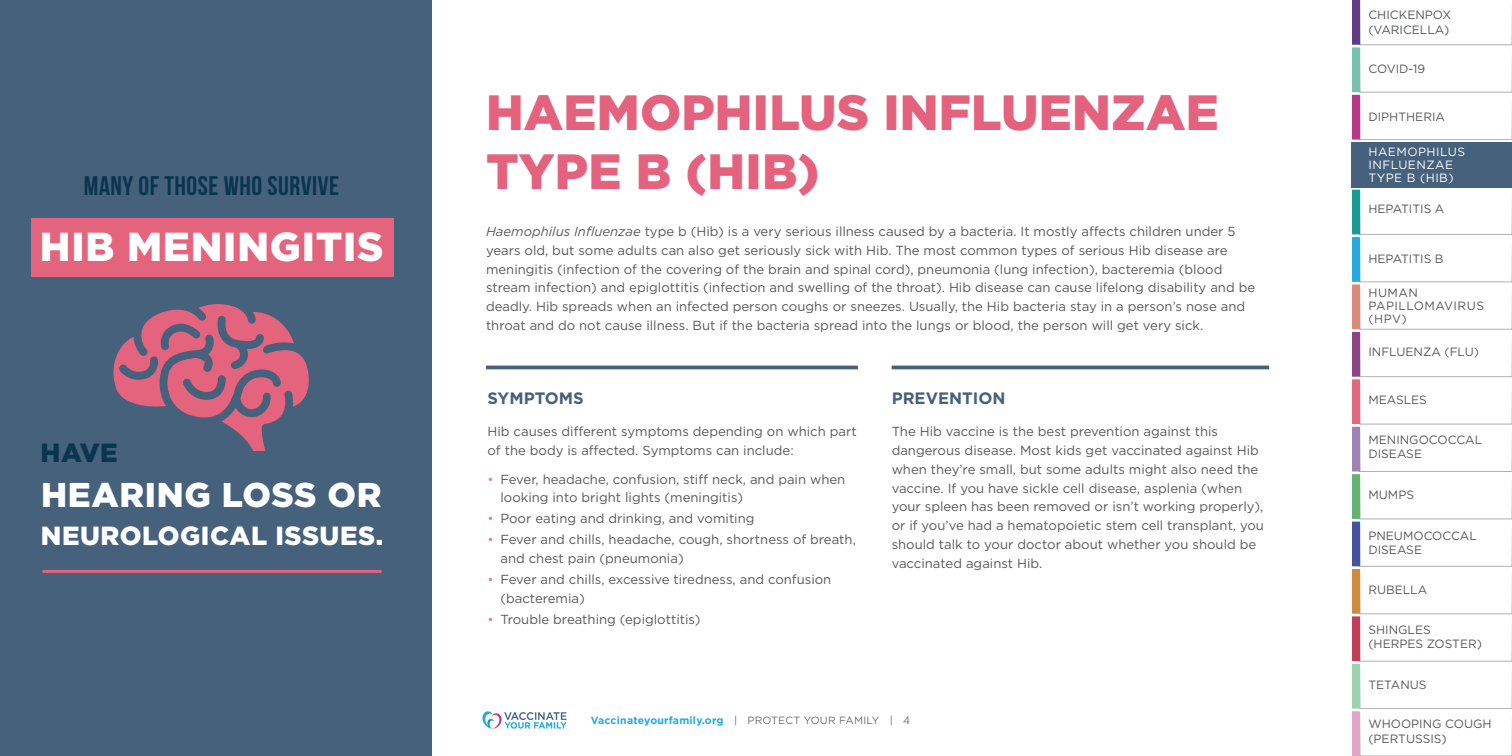
<style>
.page{position:relative;width:1512px;height:756px;background:#fff}
.page>*{position:absolute;margin:0;border:0;box-sizing:border-box;transform-origin:0 0}
.t1{font:900 49.5px/59.4px "Gotham";letter-spacing:.005em;color:#e4627d}
.t2{font:900 40.35px "Gotham";letter-spacing:.02em;color:#fff}
.t3{font:900 34.35px "Gotham";letter-spacing:.02em;color:#fff}
.t4{font:27px "Bebas Neue";letter-spacing:.02em;color:#0a354e}
.t5{font:900 26.25px "Gotham";letter-spacing:.02em;color:#fff}
.t6{font:900 26.25px "Gotham";color:#0a354e}
.subhead{font:700 16.5px "Gotham";color:#45617c}
.body{font:13.2px/18.8px "Gotham";color:#57585a}
.t7{font:12px/14.2px "Gotham";color:#57585a}
.name_side{font:12px/12.8px "Gotham";letter-spacing:.04em;color:#fff}
.t8{font:12px/12.8px "Gotham";letter-spacing:.04em;color:#57585a}
.t9{font:700 10.5px "Gotham";letter-spacing:.02em;color:#24aae1}
.s1{font-style:italic}
.s2{color:#e98191}
.s3{font-weight:400;color:#6c6d70}
</style>
<div class="page">
<svg style="left:1352px;top:0;width:8px;height:756px;background:#958596"></svg>
<img style="left:482px;top:711px;width:85px;height:18px">
<div style="left:1352px;top:142px;width:160px;height:45px;background:#45617c"></div>
<div style="left:0;top:0;width:432px;height:756px;background:#45617c"></div>
<div style="left:31px;top:218px;width:362px;height:58px;background:#e4637d"></div>
<hr style="left:42px;top:570px;width:340px;height:3px;background:#e3637d">
<svg style="left:113px;top:304px;width:196px;height:147px"></svg>
<hr style="left:892px;top:366px;width:377px;height:3px;background:#45617c">
<hr style="left:486px;top:366px;width:372px;height:3px;background:#45617c">
<p class="t4" style="left:84px;top:170px;width:257px">MANY OF THOSE WHO SURVIVE</p>
<p class="t2" style="left:40px;top:219px;width:345px">HIB MENINGITIS</p>
<p class="t6" style="left:41px;top:434px;width:79px">HAVE</p>
<p class="t3" style="left:41px;top:471px;width:342px">HEARING LOSS OR</p>
<p class="t5" style="left:41px;top:518px;width:344px">NEUROLOGICAL ISSUES.</p>
<p class="t1" style="left:486px;top:82px;width:734px">HAEMOPHILUS INFLUENZAE<br>TYPE B (HIB)</p>
<p class="body" style="left:486px;top:222px;width:771px"><span class="s1">Haemophilus Influenzae</span> type b (Hib) is a very serious illness caused by a bacteria. It mostly affects children under 5 years old, but some adults can also get seriously sick with Hib. The most common types of serious Hib disease are meningitis (infection of the covering of the brain and spinal cord), pneumonia (lung infection), bacteremia (blood stream infection) and epiglottitis (infection and swelling of the throat). Hib disease can cause lifelong disability and be deadly. Hib spreads when an infected person coughs or sneezes. Usually, the Hib bacteria stay in a person’s nose and throat and do not cause illness. But if the bacteria spread into the lungs or blood, the person will get very sick.</p>
<p class="subhead" style="left:488px;top:387px;width:98px">SYMPTOMS</p>
<p class="body" style="left:488px;top:422px;width:371px">Hib causes different symptoms depending on which part of the body is affected. Symptoms can include:</p>
<p class="body" style="left:500px;top:469px;width:346px;text-indent:-13px"><span class="s2">•</span> Fever, headache, confusion, stiff neck, and pain when looking into bright lights (meningitis)</p>
<p class="body" style="left:488px;top:509px;width:269px"><span class="s2">•</span> Poor eating and drinking, and vomiting</p>
<p class="body" style="left:500px;top:530px;width:357px;text-indent:-13px"><span class="s2">•</span> Fever and chills, headache, cough, shortness of breath, and chest pain (pneumonia)</p>
<p class="body" style="left:500px;top:570px;width:332px;text-indent:-13px"><span class="s2">•</span> Fever and chills, excessive tiredness, and confusion (bacteremia)</p>
<p class="body" style="left:488px;top:609px;width:215px"><span class="s2">•</span> Trouble breathing (epiglottitis)</p>
<p class="subhead" style="left:892px;top:387px;width:115px">PREVENTION</p>
<p class="body" style="left:892px;top:422px;width:374px">The Hib vaccine is the best prevention against this dangerous disease. Most kids get vaccinated against Hib when they’re small, but some adults might also need the vaccine. If you have sickle cell disease, asplenia (when your spleen has been removed or isn’t working properly), or if you’ve had a hematopoietic stem cell transplant, you should talk to your doctor about whether you should be vaccinated against Hib.</p>
<p class="t9" style="left:591px;top:714px;width:321px">Vaccinateyourfamily.org <span class="s3">| PROTECT YOUR FAMILY | 4</span></p>
<p class="t7" style="left:1368px;top:8px;width:84px">CHICKENPOX (VARICELLA)</p>
<p class="t7" style="left:1368px;top:62px;width:58px">COVID-19</p>
<p class="t7" style="left:1368px;top:109px;width:78px">DIPHTHERIA</p>
<p class="name_side" style="left:1368px;top:146px;width:98px">HAEMOPHILUS<br>INFLUENZAE<br>TYPE B (HIB)</p>
<p class="t7" style="left:1368px;top:202px;width:78px">HEPATITIS A</p>
<p class="t7" style="left:1368px;top:251px;width:77px">HEPATITIS B</p>
<p class="t8" style="left:1368px;top:287px;width:117px">HUMAN<br>PAPILLOMAVIRUS (HPV)</p>
<p class="t7" style="left:1368px;top:344px;width:112px">INFLUENZA (FLU)</p>
<p class="t7" style="left:1368px;top:392px;width:60px">MEASLES</p>
<p class="t7" style="left:1368px;top:432px;width:115px">MENINGOCOCCAL<br>DISEASE</p>
<p class="t7" style="left:1368px;top:488px;width:47px">MUMPS</p>
<p class="t7" style="left:1368px;top:529px;width:110px">PNEUMOCOCCAL<br>DISEASE</p>
<p class="t7" style="left:1368px;top:583px;width:60px">RUBELLA</p>
<p class="t7" style="left:1368px;top:622px;width:115px">SHINGLES (HERPES ZOSTER)</p>
<p class="t7" style="left:1368px;top:677px;width:60px">TETANUS</p>
<p class="t7" style="left:1368px;top:717px;width:125px">WHOOPING COUGH (PERTUSSIS)</p>
</div>
